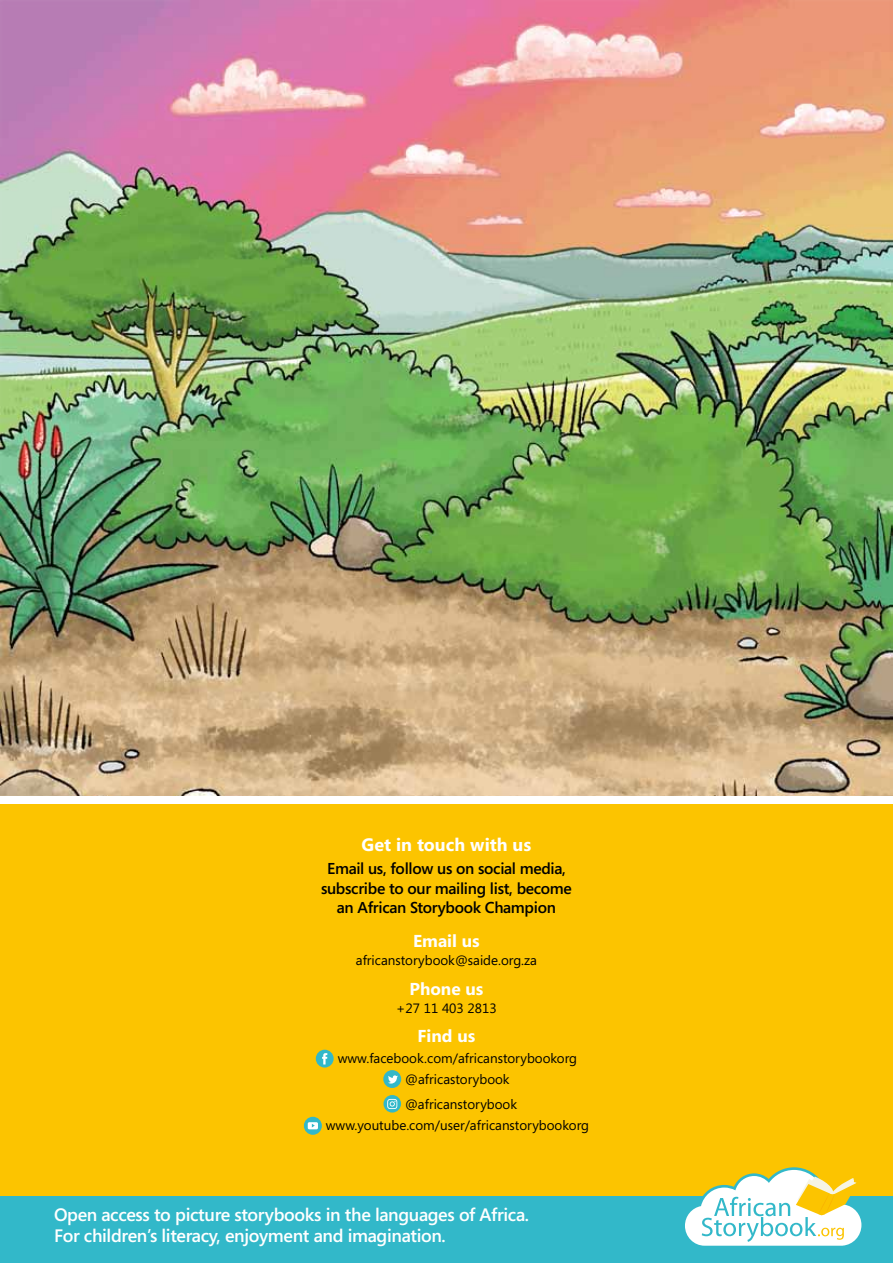
<style>
.page{position:relative;width:893px;height:1263px;background:#fff}
.page>*{position:absolute;margin:0;border:0;box-sizing:border-box;transform-origin:0 0}
.t1{font:600 18px/21px "Segoe";letter-spacing:-.02em;color:#fff}
.t2{font:700 18px "Segoe";color:#fff}
.t3{font:700 17.25px "Segoe";color:#fff}
.t4{font:600 15.75px/19.5px "Segoe";letter-spacing:-.02em;color:#000;text-align:center}
.t5{font:13.5px/21.3px "Segoe";color:#000;text-align:center}
</style>
<div class="page">
<img style="left:0;top:0;width:893px;height:796px">
<div style="left:0;top:1188px;width:893px;height:75px;background:#32b8c9"></div>
<div style="left:0;top:805px;width:893px;height:391px;background:#fcc400"></div>
<div style="left:316px;top:1050px;width:18px;height:17px;background:#32b8c9;border-radius:50%"></div>
<svg style="left:322px;top:1053px;width:5px;height:11px"></svg>
<div style="left:383px;top:1070px;width:18px;height:18px;background:#32b8c9;border-radius:50%"></div>
<svg style="left:388px;top:1075px;width:10px;height:8px"></svg>
<div style="left:383px;top:1095px;width:18px;height:17px;background:#32b8c9;border-radius:50%"></div>
<svg style="left:387px;top:1099px;width:10px;height:10px"></svg>
<svg style="left:304px;top:1117px;width:18px;height:18px"></svg>
<svg style="left:308px;top:1122px;width:10px;height:7px"></svg>
<svg style="left:685px;top:1167px;width:177px;height:79px"></svg>
<h1 class="t2" style="left:362px;top:831px;width:171px">Get in touch with us</h1>
<p class="t4" style="left:321px;top:859px;width:252px">Email us, follow us on social media, subscribe to our mailing list, become an African Storybook Champion</p>
<p class="t3" style="left:413px;top:929px;width:68px">Email us</p>
<p class="t5" style="left:356px;top:949px;width:183px">africanstorybook@saide.org.za</p>
<p class="t3" style="left:409px;top:976px;width:76px">Phone us</p>
<p class="t5" style="left:396px;top:997px;width:102px">+27 11 403 2813</p>
<p class="t3" style="left:418px;top:1024px;width:59px">Find us</p>
<p class="t5" style="left:338px;top:1047px;width:241px">www.facebook.com/africanstorybookorg @africastorybook</p>
<p class="t5" style="left:326px;top:1093px;width:265px">@africanstorybook www.youtube.com/user/africanstorybookorg</p>
<h1 class="t1" style="left:54px;top:1204px;width:476px">Open access to picture storybooks in the languages of Africa.<br>For children’s literacy, enjoyment and imagination.</h1>
</div>
